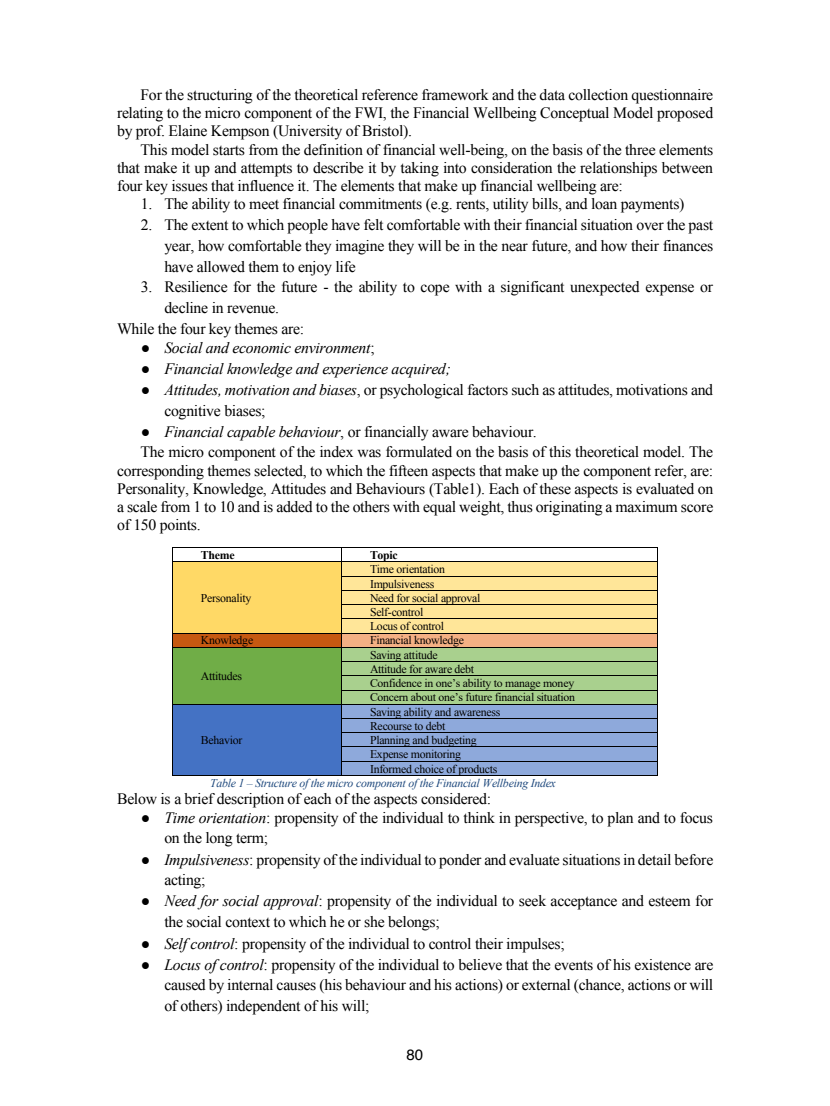
<style>
.page{position:relative;width:830px;height:1106px;background:#fff}
.page>*{position:absolute;margin:0;border:0;box-sizing:border-box;transform-origin:0 0}
.t1{font:15.75px/20.9px "Times New Roman";letter-spacing:-.02em;color:#000;text-align:justify}
.t2{font:italic 15.75px "Times New Roman";letter-spacing:-.02em;color:#000}
.t3{font:15px "Helvetica";color:#000}
.t4{font:11.85px/14.2px "Times New Roman";letter-spacing:-.025em;color:#000}
.t5{font:italic 11.85px "Times New Roman";letter-spacing:-.02em;color:#1f497d}
.t6{font:700 11.85px "Times New Roman";letter-spacing:-.025em;color:#000}
.s1{font-family:"Calibri";font-style:normal}
.s2{font-style:normal}
.s3{font-family:"Calibri"}
.s4{font-style:italic}
</style>
<div class="page">
<hr style="left:173px;top:547px;width:168px;height:1px;background:#000">
<hr style="left:342px;top:547px;width:314px;height:1px;background:#000">
<div style="left:173px;top:562px;width:168px;height:70px;background:#ffd966"></div>
<div style="left:342px;top:562px;width:314px;height:14px;background:#ffe699"></div>
<hr style="left:173px;top:561px;width:168px;height:1px;background:#000">
<hr style="left:342px;top:561px;width:314px;height:1px;background:#000">
<div style="left:342px;top:576px;width:314px;height:14px;background:#ffe699"></div>
<hr style="left:342px;top:576px;width:314px;height:1px;background:#000">
<div style="left:342px;top:590px;width:314px;height:14px;background:#ffe699"></div>
<hr style="left:342px;top:590px;width:314px;height:1px;background:#000">
<div style="left:342px;top:605px;width:314px;height:13px;background:#ffe699"></div>
<hr style="left:342px;top:604px;width:314px;height:1px;background:#000">
<div style="left:342px;top:619px;width:314px;height:13px;background:#ffe699"></div>
<hr style="left:342px;top:618px;width:314px;height:1px;background:#000">
<div style="left:173px;top:633px;width:168px;height:14px;background:#c65911"></div>
<div style="left:342px;top:633px;width:314px;height:14px;background:#f4b084"></div>
<hr style="left:173px;top:632px;width:168px;height:1px;background:#000">
<hr style="left:342px;top:632px;width:314px;height:1px;background:#000">
<div style="left:173px;top:647px;width:168px;height:57px;background:#70ad47"></div>
<div style="left:342px;top:647px;width:314px;height:14px;background:#a9d08e"></div>
<hr style="left:173px;top:647px;width:168px;height:1px;background:#000">
<hr style="left:342px;top:647px;width:314px;height:1px;background:#000">
<div style="left:342px;top:662px;width:314px;height:13px;background:#a9d08e"></div>
<hr style="left:342px;top:661px;width:314px;height:1px;background:#000">
<div style="left:342px;top:676px;width:314px;height:13px;background:#a9d08e"></div>
<hr style="left:342px;top:675px;width:314px;height:1px;background:#000">
<div style="left:342px;top:690px;width:314px;height:14px;background:#a9d08e"></div>
<hr style="left:342px;top:689px;width:314px;height:1px;background:#000">
<div style="left:173px;top:704px;width:168px;height:71px;background:#4472c4"></div>
<div style="left:342px;top:704px;width:314px;height:14px;background:#8ea9db"></div>
<hr style="left:173px;top:704px;width:168px;height:1px;background:#000">
<hr style="left:342px;top:704px;width:314px;height:1px;background:#000">
<div style="left:342px;top:719px;width:314px;height:13px;background:#8ea9db"></div>
<hr style="left:342px;top:718px;width:314px;height:1px;background:#000">
<div style="left:342px;top:733px;width:314px;height:13px;background:#8ea9db"></div>
<hr style="left:342px;top:732px;width:314px;height:1px;background:#000">
<div style="left:342px;top:747px;width:314px;height:14px;background:#8ea9db"></div>
<hr style="left:342px;top:746px;width:314px;height:1px;background:#000">
<div style="left:342px;top:761px;width:314px;height:14px;background:#8ea9db"></div>
<hr style="left:342px;top:761px;width:314px;height:1px;background:#000">
<svg style="left:172px;top:547px;width:1px;height:229px"></svg>
<hr style="left:173px;top:775px;width:168px;height:1px;background:#000">
<svg style="left:341px;top:547px;width:1px;height:229px"></svg>
<hr style="left:342px;top:775px;width:314px;height:1px;background:#000">
<svg style="left:656px;top:547px;width:1px;height:229px"></svg>
<p class="t1" style="left:117px;top:86px;width:597px;line-height:18.1px;text-indent:23px">For the structuring of the theoretical reference framework and the data collection questionnaire relating to the micro component of the FWI, the Financial Wellbeing Conceptual Model proposed by prof. Elaine Kempson (University of Bristol).</p>
<p class="t1" style="left:117px;top:140px;width:597px;line-height:18.1px;text-indent:23px">This model starts from the definition of financial well-being, on the basis of the three elements that make it up and attempts to describe it by taking into consideration the relationships between four key issues that influence it. The elements that make up financial wellbeing are:</p>
<p class="t1" style="left:141px;top:193px;width:545px">1. The ability to meet financial commitments (e.g. rents, utility bills, and loan payments)</p>
<p class="t1" style="left:164px;top:214px;width:550px;text-indent:-24px">2. The extent to which people have felt comfortable with their financial situation over the past year, how comfortable they imagine they will be in the near future, and how their finances have allowed them to enjoy life</p>
<p class="t1" style="left:141px;top:276px;width:573px">3. Resilience for the future - the ability to cope with a significant unexpected expense or</p>
<p class="t1" style="left:164px;top:297px;width:116px">decline in revenue.</p>
<p class="t1" style="left:117px;top:318px;width:188px">While the four key themes are:</p>
<p class="t2" style="left:141px;top:336px;width:235px"><span class="s1">●</span> Social and economic environment<span class="s2">;</span></p>
<p class="t2" style="left:141px;top:357px;width:311px"><span class="s1">●</span> Financial knowledge and experience acquired;</p>
<p class="t1" style="left:164px;top:379px;width:550px;text-indent:-24px"><span class="s3">●</span> <span class="s4">Attitudes, motivation and biases</span>, or psychological factors such as attitudes, motivations and cognitive biases;</p>
<p class="t1" style="left:141px;top:421px;width:574px"><span class="s3">●</span> <span class="s4">Financial capable behaviour</span>, or financially aware behaviour.<br>The micro component of the index was formulated on the basis of this theoretical model. The</p>
<p class="t1" style="left:117px;top:461px;width:597px;line-height:18.1px">corresponding themes selected, to which the fifteen aspects that make up the component refer, are:<br>Personality, Knowledge, Attitudes and Behaviours (Table1). Each of these aspects is evaluated on a scale from 1 to 10 and is added to the others with equal weight, thus originating a maximum score of 150 points.</p>
<p class="t6" style="left:201px;top:547px;width:35px">Theme</p>
<p class="t6" style="left:370px;top:547px;width:29px">Topic</p>
<p class="t4" style="left:201px;top:590px;width:52px">Personality</p>
<p class="t4" style="left:370px;top:562px;width:112px">Time orientation<br>Impulsiveness<br>Need for social approval<br>Self-control<br>Locus of control</p>
<p class="t4" style="left:201px;top:633px;width:54px">Knowledge</p>
<p class="t4" style="left:370px;top:633px;width:95px">Financial knowledge</p>
<p class="t4" style="left:201px;top:668px;width:43px">Attitudes</p>
<p class="t4" style="left:370px;top:647px;width:206px">Saving attitude<br>Attitude for aware debt<br>Confidence in one’s ability to manage money Concern about one’s future financial situation</p>
<p class="t4" style="left:201px;top:733px;width:43px">Behavior</p>
<p class="t4" style="left:370px;top:704px;width:132px">Saving ability and awareness<br>Recourse to debt<br>Planning and budgeting<br>Expense monitoring<br>Informed choice of products</p>
<p class="t5" style="left:210px;top:774px;width:347px">Table 1 – Structure of the micro component of the Financial Wellbeing Index</p>
<p class="t1" style="left:117px;top:788px;width:375px">Below is a brief description of each of the aspects considered:</p>
<p class="t1" style="left:164px;top:806px;width:550px;text-indent:-24px"><span class="s3">●</span> <span class="s4">Time orientation</span>: propensity of the individual to think in perspective, to plan and to focus on the long term;</p>
<p class="t1" style="left:164px;top:848px;width:550px;text-indent:-24px"><span class="s3">●</span> <span class="s4">Impulsiveness</span>: propensity of the individual to ponder and evaluate situations in detail before acting;</p>
<p class="t1" style="left:164px;top:890px;width:550px;text-indent:-24px"><span class="s3">●</span> <span class="s4">Need for social approval</span>: propensity of the individual to seek acceptance and esteem for the social context to which he or she belongs;</p>
<p class="t1" style="left:141px;top:932px;width:425px"><span class="s3">●</span> <span class="s4">Self control</span>: propensity of the individual to control their impulses;</p>
<p class="t1" style="left:164px;top:953px;width:550px;text-indent:-24px"><span class="s3">●</span> <span class="s4">Locus of control</span>: propensity of the individual to believe that the events of his existence are caused by internal causes (his behaviour and his actions) or external (chance, actions or will of others) independent of his will;</p>
<p class="t3" style="left:406px;top:1043px;width:18px">80</p>
</div>
